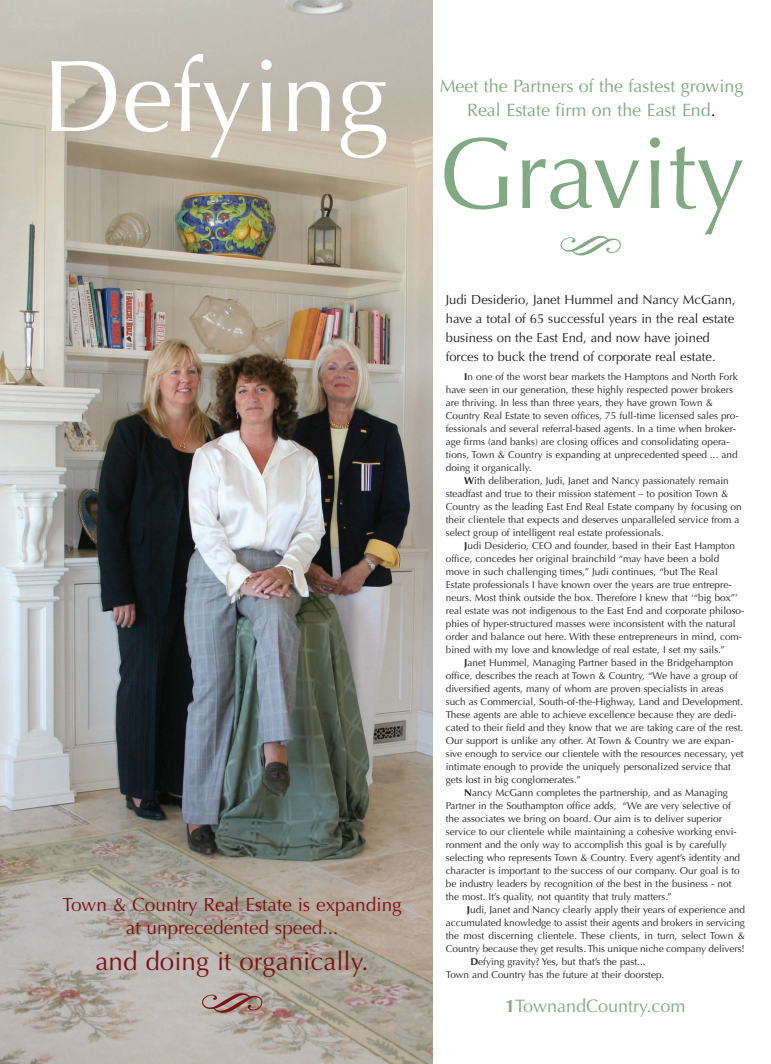
<style>
.page{position:relative;width:771px;height:1064px;background:#fff}
.page>*{position:absolute;margin:0;border:0;box-sizing:border-box;transform-origin:0 0}
.t1{font:102px "Optima";color:#fff}
.t2{font:101px "Optima";color:#81a984}
.t3{font:26px "Optima";color:#7c1214}
.t4{font:19px/23.2px "Optima";color:#7c1214;text-align:center}
.t5{font:18px "Optima";color:#81a984}
.t6{font:17.9px/24.2px "Optima";color:#81a984;text-align:center}
.t7{font:13px/19px "Optima";color:#231f20}
.t8{font:10px/13px "Optima";color:#231f20}
.s1{color:#032726}
.s2{font-weight:700}
</style>
<div class="page">
<img style="left:0;top:0;width:432px;height:1063px">
<svg style="left:202px;top:992px;width:60px;height:20px"></svg>
<h1 class="t1" style="left:42px;top:37px;width:347px">Defying</h1>
<h3 class="t4" style="left:62px;top:893px;width:340px">Town &amp; Country Real Estate is expanding at unprecedented speed...</h3>
<h3 class="t3" style="left:96px;top:946px;width:274px">and doing it organically.</h3>
<h3 class="t6" style="left:439px;top:74px;width:305px">Meet the Partners of the fastest growing<br>Real Estate firm on the East End<span class="s1">.</span></h3>
<h2 class="t2" style="left:438px;top:115px;width:308px">Gravity</h2>
<h3 class="t7" style="left:445px;top:290px;width:291px">Judi Desiderio, Janet Hummel and Nancy McGann, have a total of 65 successful years in the real estate business on the East End, and now have joined forces to buck the trend of corporate real estate.</h3>
<p class="t8" style="left:445px;top:370px;width:294px;text-indent:19px"><span class="s2">I</span>n one of the worst bear markets the Hamptons and North Fork have seen in our generation, these highly respected power brokers are thriving. In less than three years, they have grown Town &amp; Country Real Estate to seven offices, 75 full-time licensed sales pro&shy;fessionals and several referral-based agents. In a time when broker&shy;age firms (and banks) are closing offices and consolidating opera&shy;tions, Town &amp; Country is expanding at unprecedented speed ... and doing it organically.</p>
<p class="t8" style="left:445px;top:474px;width:297px;text-indent:19px"><span class="s2">W</span>ith deliberation, Judi, Janet and Nancy passionately remain steadfast and true to their mission statement – to position Town &amp; Country as the leading East End Real Estate company by focusing on their clientele that expects and deserves unparalleled service from a select group of intelligent real estate professionals.</p>
<p class="t8" style="left:445px;top:539px;width:300px;text-indent:19px"><span class="s2">J</span>udi Desiderio, CEO and founder, based in their East Hampton office, concedes her original brainchild “may have been a bold move in such challenging times,” Judi continues, “but The Real Estate professionals I have known over the years are true entrepre&shy;neurs. Most think outside the box. Therefore I knew that ‘“big box”’ real estate was not indigenous to the East End and corporate philoso&shy;phies of hyper-structured masses were inconsistent with the natural order and balance out here. With these entrepreneurs in mind, com&shy;bined with my love and knowledge of real estate, I set my sails.”</p>
<p class="t8" style="left:464px;top:656px;width:270px"><span class="s2">J</span>anet Hummel, Managing Partner based in the Bridgehampton</p>
<p class="t8" style="left:445px;top:669px;width:293px">office, describes the reach at Town &amp; Country, “We have a group of</p>
<p class="t8" style="left:445px;top:682px;width:279px">diversified agents, many of whom are proven specialists in areas</p>
<p class="t8" style="left:445px;top:695px;width:299px">such as Commercial, South-of-the-Highway, Land and Development.</p>
<p class="t8" style="left:445px;top:708px;width:292px">These agents are able to achieve excellence because they are dedi-</p>
<p class="t8" style="left:445px;top:721px;width:299px">cated to their field and they know that we are taking care of the rest.</p>
<p class="t8" style="left:445px;top:734px;width:290px">Our support is unlike any other. At Town &amp; Country we are expan-</p>
<p class="t8" style="left:445px;top:747px;width:299px">sive enough to service our clientele with the resources necessary, yet</p>
<p class="t8" style="left:445px;top:760px;width:287px">intimate enough to provide the uniquely personalized service that</p>
<p class="t8" style="left:445px;top:773px;width:136px">gets lost in big conglomerates.”</p>
<p class="t8" style="left:464px;top:786px;width:265px"><span class="s2">N</span>ancy McGann completes the partnership, and as Managing</p>
<p class="t8" style="left:445px;top:799px;width:286px">Partner in the Southampton office adds, “We are very selective of</p>
<p class="t8" style="left:445px;top:812px;width:278px">the associates we bring on board. Our aim is to deliver superior</p>
<p class="t8" style="left:445px;top:825px;width:292px">service to our clientele while maintaining a cohesive working envi-</p>
<p class="t8" style="left:445px;top:838px;width:282px">ronment and the only way to accomplish this goal is by carefully</p>
<p class="t8" style="left:445px;top:851px;width:296px">selecting who represents Town &amp; Country. Every agent’s identity and</p>
<p class="t8" style="left:445px;top:864px;width:295px">character is important to the success of our company. Our goal is to</p>
<p class="t8" style="left:445px;top:877px;width:287px">be industry leaders by recognition of the best in the business - not</p>
<p class="t8" style="left:445px;top:890px;width:228px">the most. It’s quality, not quantity that truly matters.”</p>
<p class="t8" style="left:467px;top:903px;width:279px"><span class="s2">J</span>udi, Janet and Nancy clearly apply their years of experience and</p>
<p class="t8" style="left:445px;top:916px;width:300px">accumulated knowledge to assist their agents and brokers in servicing</p>
<p class="t8" style="left:445px;top:929px;width:300px">the most discerning clientele. These clients, in turn, select Town &amp;</p>
<p class="t8" style="left:445px;top:942px;width:300px">Country because they get results. This unique niche company delivers!</p>
<p class="t8" style="left:470px;top:955px;width:177px"><span class="s2">D</span>efying gravity? Yes, but that’s the past...</p>
<p class="t8" style="left:445px;top:968px;width:220px">Town and Country has the future at their doorstep.</p>
<h3 class="t5" style="left:505px;top:994px;width:182px"><span class="s2">1</span>TownandCountry.com</h3>
</div>
